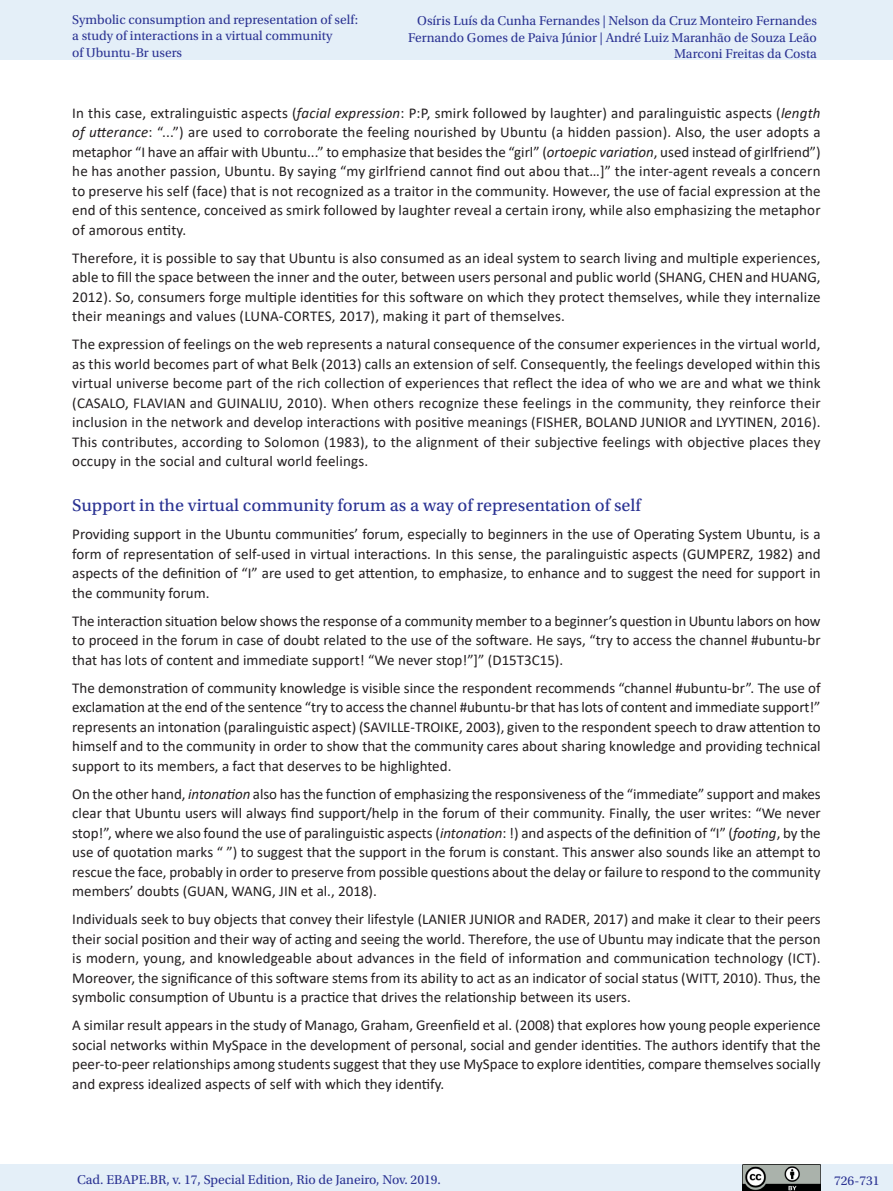
<style>
.page{position:relative;width:893px;height:1191px;background:#fff}
.page>*{position:absolute;margin:0;border:0;box-sizing:border-box;transform-origin:0 0}
._07_2_sub2{font:18px "Utopia Std Capt";color:#2b3393}
._06_0_texto{font:15px/19.5px "Calibri";color:#231f20;text-align:justify}
.t1{font:13.5px/16.5px "Utopia Std";color:#2b3393}
.s1{font-style:italic}
</style>
<div class="page">
<div style="left:0;top:0;width:893px;height:60px;background:#e4eff8"></div>
<div style="left:0;top:1164px;width:893px;height:27px;background:#e4eff8"></div>
<img style="left:743px;top:1164px;width:78px;height:27px">
<p class="t1" style="left:72px;top:11px;width:288px">Symbolic consumption and representation of self: a study of interactions in a virtual community<br>of Ubuntu-Br users</p>
<p class="t1" style="left:408px;top:13px;width:410px;text-align:right">Osíris Luís da Cunha Fernandes | Nelson da Cruz Monteiro Fernandes<br>Fernando Gomes de Paiva Júnior | André Luiz Maranhão de Souza Leão<br>Marconi Freitas da Costa</p>
<p class="_06_0_texto" style="left:72px;top:102px;width:750px">In this case, extralinguistic aspects (<span class="s1">facial expression</span>: P:P, smirk followed by laughter) and paralinguistic aspects (<span class="s1">length of utterance</span>: “...”) are used to corroborate the feeling nourished by Ubuntu (a hidden passion). Also, the user adopts a metaphor “I have an affair with Ubuntu...” to emphasize that besides the “girl” (<span class="s1">ortoepic variation</span>, used instead of girlfriend”) he has another passion, Ubuntu. By saying “my girlfriend cannot find out abou that…]” the inter-agent reveals a concern to preserve his self (face) that is not recognized as a traitor in the community. However, the use of facial expression at the end of this sentence, conceived as smirk followed by laughter reveal a certain irony, while also emphasizing the metaphor of amorous entity.</p>
<p class="_06_0_texto" style="left:72px;top:247px;width:750px">Therefore, it is possible to say that Ubuntu is also consumed as an ideal system to search living and multiple experiences, able to fill the space between the inner and the outer, between users personal and public world (SHANG, CHEN and HUANG, 2012). So, consumers forge multiple identities for this software on which they protect themselves, while they internalize their meanings and values (LUNA-CORTES, 2017), making it part of themselves.</p>
<p class="_06_0_texto" style="left:72px;top:334px;width:750px">The expression of feelings on the web represents a natural consequence of the consumer experiences in the virtual world, as this world becomes part of what Belk (2013) calls an extension of self. Consequently, the feelings developed within this virtual universe become part of the rich collection of experiences that reflect the idea of who we are and what we think (CASALO, FLAVIAN and GUINALIU, 2010). When others recognize these feelings in the community, they reinforce their inclusion in the network and develop interactions with positive meanings (FISHER, BOLAND JUNIOR and LYYTINEN, 2016).<br>This contributes, according to Solomon (1983), to the alignment of their subjective feelings with objective places they occupy in the social and cultural world feelings.</p>
<p class="_07_2_sub2" style="left:72px;top:495px;width:570px">Support in the virtual community forum as a way of representation of self</p>
<p class="_06_0_texto" style="left:72px;top:524px;width:750px">Providing support in the Ubuntu communities’ forum, especially to beginners in the use of Operating System Ubuntu, is a form of representation of self-used in virtual interactions. In this sense, the paralinguistic aspects (GUMPERZ, 1982) and aspects of the definition of “I” are used to get attention, to emphasize, to enhance and to suggest the need for support in the community forum.</p>
<p class="_06_0_texto" style="left:72px;top:610px;width:750px">The interaction situation below shows the response of a community member to a beginner’s question in Ubuntu labors on how to proceed in the forum in case of doubt related to the use of the software. He says, “try to access the channel #ubuntu-br that has lots of content and immediate support! “We never stop!”]” (D15T3C15).</p>
<p class="_06_0_texto" style="left:72px;top:677px;width:750px">The demonstration of community knowledge is visible since the respondent recommends “channel #ubuntu-br”. The use of exclamation at the end of the sentence “try to access the channel #ubuntu-br that has lots of content and immediate support!” represents an intonation (paralinguistic aspect) (SAVILLE-TROIKE, 2003), given to the respondent speech to draw attention to himself and to the community in order to show that the community cares about sharing knowledge and providing technical support to its members, a fact that deserves to be highlighted.</p>
<p class="_06_0_texto" style="left:72px;top:783px;width:750px">On the other hand, <span class="s1">intonation</span> also has the function of emphasizing the responsiveness of the “immediate” support and makes clear that Ubuntu users will always find support/help in the forum of their community. Finally, the user writes: “We never stop!”, where we also found the use of paralinguistic aspects (<span class="s1">intonation</span>: !) and aspects of the definition of “I” (<span class="s1">footing</span>, by the use of quotation marks “ ”) to suggest that the support in the forum is constant. This answer also sounds like an attempt to rescue the face, probably in order to preserve from possible questions about the delay or failure to respond to the community members’ doubts (GUAN, WANG, JIN et al., 2018).</p>
<p class="_06_0_texto" style="left:72px;top:909px;width:750px">Individuals seek to buy objects that convey their lifestyle (LANIER JUNIOR and RADER, 2017) and make it clear to their peers their social position and their way of acting and seeing the world. Therefore, the use of Ubuntu may indicate that the person is modern, young, and knowledgeable about advances in the field of information and communication technology (ICT).<br>Moreover, the significance of this software stems from its ability to act as an indicator of social status (WITT, 2010). Thus, the symbolic consumption of Ubuntu is a practice that drives the relationship between its users.</p>
<p class="_06_0_texto" style="left:72px;top:1015px;width:750px">A similar result appears in the study of Manago, Graham, Greenfield et al. (2008) that explores how young people experience social networks within MySpace in the development of personal, social and gender identities. The authors identify that the peer-to-peer relationships among students suggest that they use MySpace to explore identities, compare themselves socially and express idealized aspects of self with which they identify.</p>
<p class="t1" style="left:77px;top:1171px;width:365px">Cad. EBAPE.BR, v. 17, Special Edition, Rio de Janeiro, Nov. 2019.</p>
<p class="t1" style="left:834px;top:1172px;width:47px">726-731</p>
</div>
